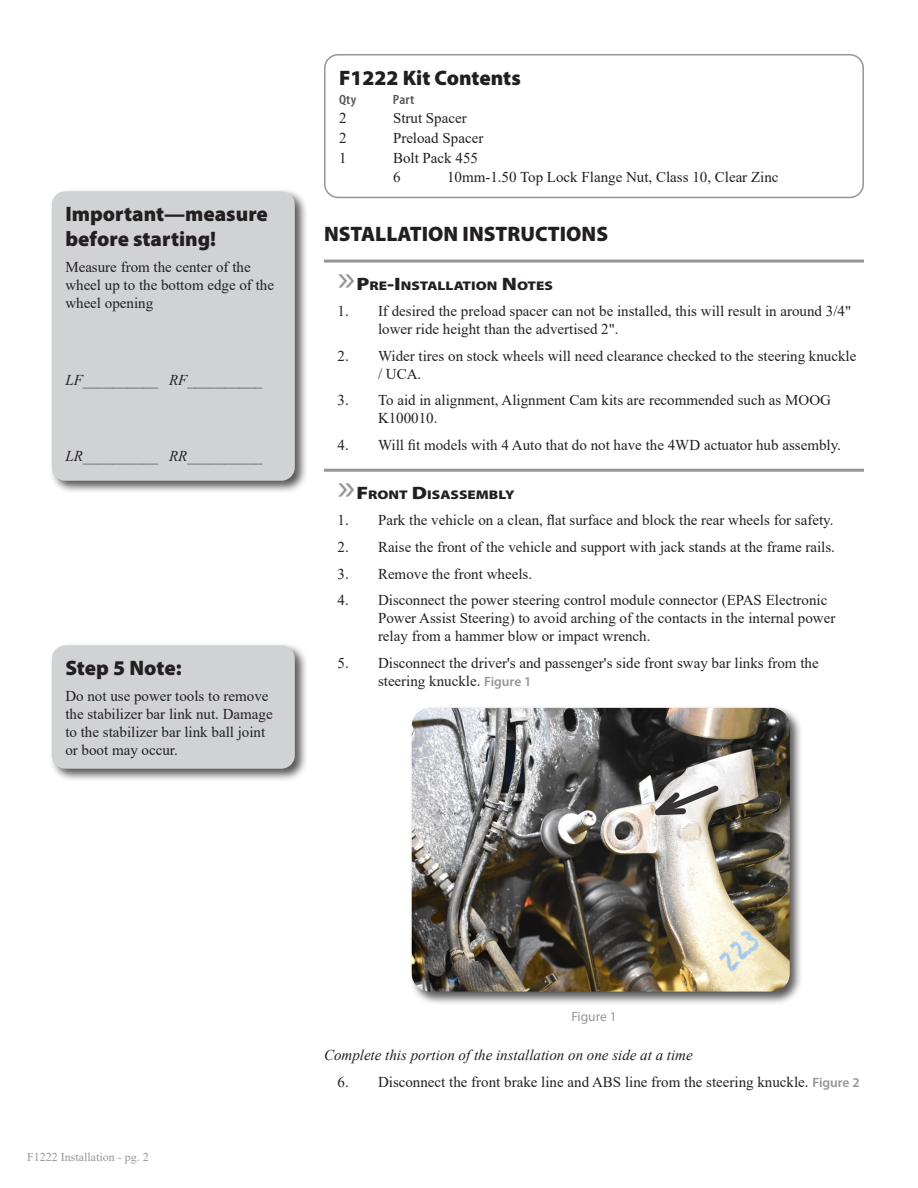
<style>
.page{position:relative;width:918px;height:1188px;background:#fff}
.page>*{position:absolute;margin:0;border:0;box-sizing:border-box;transform-origin:0 0}
.Headline{font:900 21px/25.2px "Myriad Pro";color:#231f20}
.Body_text{font:15px/18px "Times New Roman";color:#231f20}
.Note{font:italic 15px "Times New Roman";color:#231f20}
.parts{font:15px "Times New Roman";color:#231f20}
.t1{font:13.5px "Myriad Pro";color:#939598}
.Parts_Column_Headers{font:600 condensed 13.5px "Myriad Pro";letter-spacing:.02em;color:#57585a;scale:1.11 1}
.t2{font:900 12.6px "Myriad Pro";color:#231f20;scale:1.2 1}
.t3{font:12px "Times New Roman";color:#939598}
.s1{font-weight:400;font-size:36px;color:#939598}
.s2{font-size:18px}
.s3{font-family:"Myriad Pro";font-weight:600;font-size:13.5px;color:#939598}
</style>
<div class="page">
<hr style="left:324px;top:260px;width:540px;height:3px;background:#939598">
<hr style="left:324px;top:469px;width:540px;height:3px;background:#939598">
<div style="left:409px;top:705px;width:395px;height:300px;background:#231f20;opacity:.75"></div>
<img style="left:412px;top:708px;width:378px;height:284px">
<div style="left:650px;top:781px;width:75px;height:41px;background:#fff;opacity:.9"></div>
<svg style="left:642px;top:781px;width:81px;height:39px"></svg>
<div style="left:49px;top:642px;width:260px;height:140px;background:#231f20;opacity:.75"></div>
<div style="left:52px;top:645px;width:243px;height:124px;background:#d1d2d4;border-radius:14px"></div>
<div style="left:324px;top:54px;width:540px;height:144px;border:2px solid #939598;border-radius:14px"></div>
<div style="left:49px;top:188px;width:260px;height:307px;background:#231f20;opacity:.75"></div>
<div style="left:52px;top:191px;width:243px;height:290px;background:#d1d2d4;border-radius:14px"></div>
<p class="Headline" style="left:65px;top:201px;width:204px">Important—measure before starting!</p>
<p class="Body_text" style="left:65px;top:258px;width:210px">Measure from the center of the wheel up to the bottom edge of the wheel opening</p>
<p class="Note" style="left:65px;top:369px;width:199px">LF__________ RF__________</p>
<p class="Note" style="left:65px;top:446px;width:199px">LR__________ RR__________</p>
<p class="Headline" style="left:65px;top:655px;width:118px">Step 5 Note:</p>
<p class="Body_text" style="left:65px;top:687px;width:209px">Do not use power tools to remove the stabilizer bar link nut. Damage to the stabilizer bar link ball joint or boot may occur.</p>
<p class="Headline" style="left:339px;top:65px;width:183px">F1222 Kit Contents</p>
<p class="Parts_Column_Headers" style="left:339px;top:92px;width:17px">Qty</p>
<p class="Parts_Column_Headers" style="left:393px;top:92px;width:21px">Part</p>
<p class="parts" style="left:339px;top:108px;width:9px">2</p>
<p class="parts" style="left:393px;top:108px;width:75px">Strut Spacer</p>
<p class="parts" style="left:339px;top:127px;width:9px">2</p>
<p class="parts" style="left:393px;top:127px;width:92px">Preload Spacer</p>
<p class="parts" style="left:339px;top:147px;width:9px">1</p>
<p class="parts" style="left:393px;top:147px;width:87px">Bolt Pack 455</p>
<p class="parts" style="left:393px;top:167px;width:9px">6</p>
<p class="parts" style="left:447px;top:167px;width:333px">10mm-1.50 Top Lock Flange Nut, Class 10, Clear Zinc</p>
<p class="Headline" style="left:324px;top:221px;width:286px">NSTALLATION INSTRUCTIONS</p>
<p class="t2" style="left:338px;top:278px;width:180px"><span class="s1">»</span><span class="s2">P</span>RE<span class="s2">-I</span> NSTALLATION <span class="s2">N</span> OTES</p>
<p class="Body_text" style="left:378px;top:302px;width:475px;text-indent:-40px">1. If desired the preload spacer can not be installed, this will result in around 3/4" lower ride height than the advertised 2".</p>
<p class="Body_text" style="left:378px;top:346px;width:480px;text-indent:-40px">2. Wider tires on stock wheels will need clearance checked to the steering knuckle / UCA.</p>
<p class="Body_text" style="left:378px;top:391px;width:455px;text-indent:-40px">3. To aid in alignment, Alignment Cam kits are recommended such as MOOG<br>K100010.</p>
<p class="Body_text" style="left:338px;top:436px;width:505px">4. Will fit models with 4 Auto that do not have the 4WD actuator hub assembly.</p>
<p class="t2" style="left:338px;top:487px;width:149px"><span class="s1">»</span><span class="s2">F</span> RONT <span class="s2">D</span>ISASSEMBLY</p>
<p class="Body_text" style="left:338px;top:511px;width:497px">1. Park the vehicle on a clean, flat surface and block the rear wheels for safety.</p>
<p class="Body_text" style="left:338px;top:538px;width:499px">2. Raise the front of the vehicle and support with jack stands at the frame rails.</p>
<p class="Body_text" style="left:338px;top:564px;width:196px">3. Remove the front wheels.</p>
<p class="Body_text" style="left:378px;top:591px;width:459px;text-indent:-40px">4. Disconnect the power steering control module connector (EPAS Electronic<br>Power Assist Steering) to avoid arching of the contacts in the internal power relay from a hammer blow or impact wrench.</p>
<p class="Body_text" style="left:378px;top:653px;width:442px;text-indent:-40px">5. Disconnect the driver's and passenger's side front sway bar links from the steering knuckle. <span class="s3">Figure 1</span></p>
<p class="t3" style="left:27px;top:1149px;width:123px">F1222 Installation - pg. 2</p>
<p class="t1" style="left:571px;top:1008px;width:47px">Figure 1</p>
<p class="Note" style="left:324px;top:1045px;width:370px">Complete this portion of the installation on one side at a time</p>
<p class="Body_text" style="left:338px;top:1072px;width:524px">6. Disconnect the front brake line and ABS line from the steering knuckle. <span class="s3">Figure 2</span></p>
</div>
